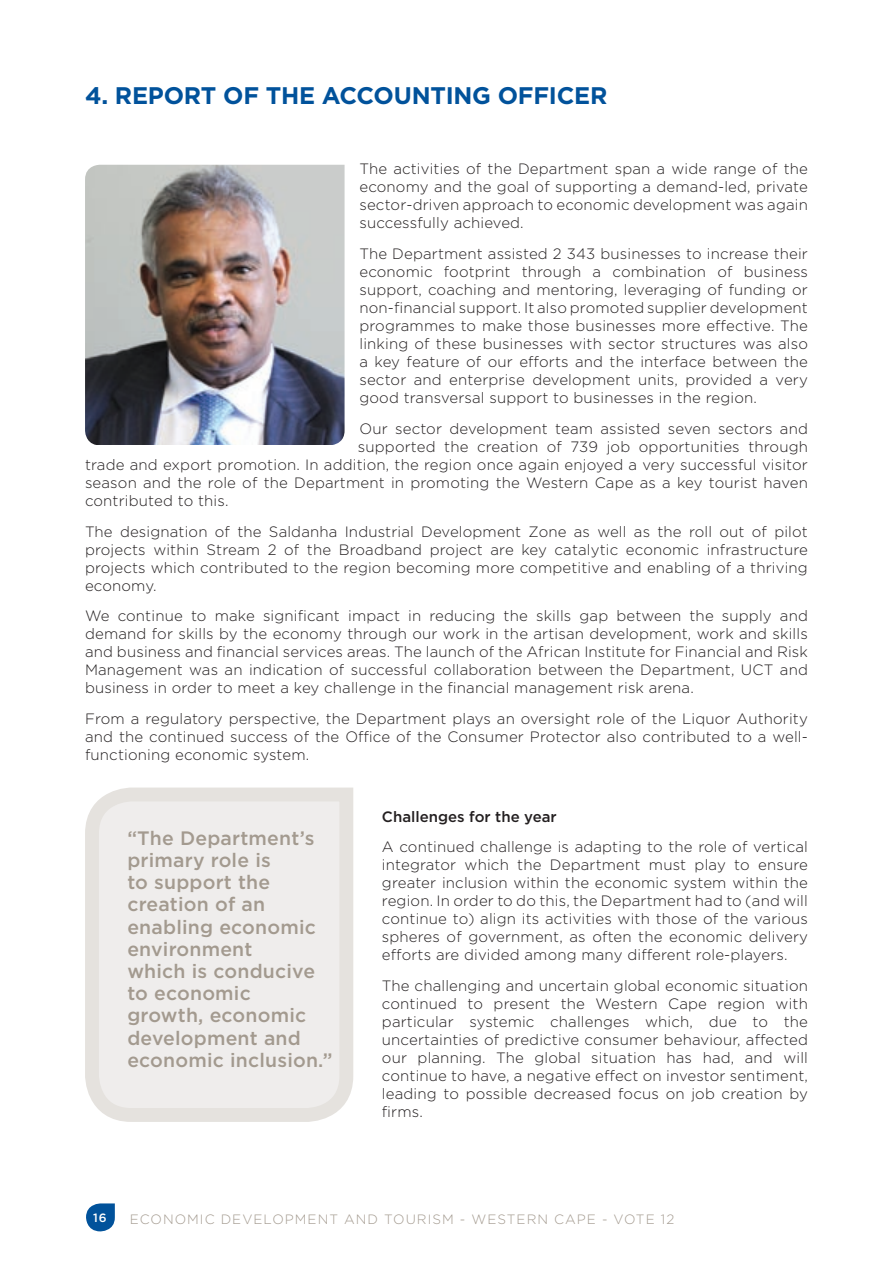
<style>
.page{position:relative;width:893px;height:1263px;background:#fff}
.page>*{position:absolute;margin:0;border:0;box-sizing:border-box;transform-origin:0 0}
.t1{font:700 24px "Gotham";letter-spacing:-.01em;color:#01529b}
.t2{font:500 19.35px/22.2px "Gotham";letter-spacing:.01em;color:#a39a8f}
.t3{font:300 15px/18px "Gotham";letter-spacing:.01em;color:#231f20;text-align:justify}
.t4{font:500 15px "Gotham";color:#231f20}
.t5{font:300 13.5px "Gotham";letter-spacing:.075em;color:#a39a8f}
.t6{font:500 12px "Gotham";color:#fff}
</style>
<div class="page">
<svg style="left:86px;top:1203px;width:29px;height:28px"></svg>
<img style="left:85px;top:165px;width:260px;height:280px">
<svg style="left:85px;top:787px;width:269px;height:335px"></svg>
<h1 class="t1" style="left:85px;top:80px;width:524px">4. REPORT OF THE ACCOUNTING OFFICER</h1>
<p class="t3" style="left:359px;top:160px;width:450px">The activities of the Department span a wide range of the economy and the goal of supporting a demand-led, private sector-driven approach to economic development was again successfully achieved.</p>
<p class="t3" style="left:359px;top:244px;width:450px">The Department assisted 2 343 businesses to increase their economic footprint through a combination of business support, coaching and mentoring, leveraging of funding or non-financial support. It also promoted supplier development programmes to make those businesses more effective. The linking of these businesses with sector structures was also a key feature of our efforts and the interface between the sector and enterprise development units, provided a very good transversal support to businesses in the region.</p>
<p class="t3" style="left:359px;top:419px;width:450px">Our sector development team assisted seven sectors and</p>
<p class="t3" style="left:358px;top:437px;width:451px">supported the creation of 739 job opportunities through</p>
<p class="t3" style="left:85px;top:455px;width:724px">trade and export promotion. I n addition, the region once again enjoyed a very successful visitor</p>
<p class="t3" style="left:85px;top:473px;width:724px">season and the role of the Department in promoting the Western Cape as a key tourist haven</p>
<p class="t3" style="left:85px;top:491px;width:145px">contributed to this.</p>
<p class="t3" style="left:85px;top:522px;width:724px">The designation of the Saldanha I ndustrial Development Zone as well as the roll out of pilot projects within Stream 2 of the Broadband project are key catalytic economic infrastructure projects which contributed to the region becoming more competitive and enabling of a thriving economy.</p>
<p class="t3" style="left:85px;top:607px;width:724px">We continue to make significant impact in reducing the skills gap between the supply and demand for skills by the economy through our work in the artisan development, work and skills and business and financial services areas. The launch of the African I nstitute for Financial and Risk Management was an indication of successful collaboration between the Department, UCT</p>
<p class="t3" style="left:780px;top:661px;width:30px">and</p>
<p class="t3" style="left:85px;top:672px;width:724px;line-height:30.8px">business in order to meet a key challenge in the financial management risk arena.<br>From a regulatory perspective, the Department plays an oversight role of the Liquor Authority</p>
<p class="t3" style="left:85px;top:727px;width:724px">and the continued success of the Office of the Consumer Protector also contributed to a well&shy;functioning economic system.</p>
<p class="t2" style="left:127px;top:826px;width:207px">“The Department’s primary role is<br>to support the creation of an enabling economic environment<br>which is conducive to economic<br>growth, economic development and economic inclusion.”</p>
<p class="t4" style="left:382px;top:806px;width:176px">Challenges for the year</p>
<p class="t3" style="left:382px;top:838px;width:427px">A continued challenge is adapting to the role of vertical integrator which the Department must play to ensure greater inclusion within the economic system within the region. I n order to do this, the Department had to (and will continue to) align its activities with those of the various spheres of government, as often the economic delivery efforts are divided among many different role-players.</p>
<p class="t3" style="left:382px;top:976px;width:427px">The challenging and uncertain global economic situation continued to present the Western Cape region with particular systemic challenges which, due to the uncertainties of predictive consumer behaviour, affected our planning. The global situation has had, and will continue to have, a negative effect on investor sentiment, leading to possible decreased focus on job creation by firms.</p>
<p class="t6" style="left:93px;top:1210px;width:15px">16</p>
<p class="t5" style="left:130px;top:1210px;width:546px">Economic development and tourism - western cape - Vote 12</p>
</div>
